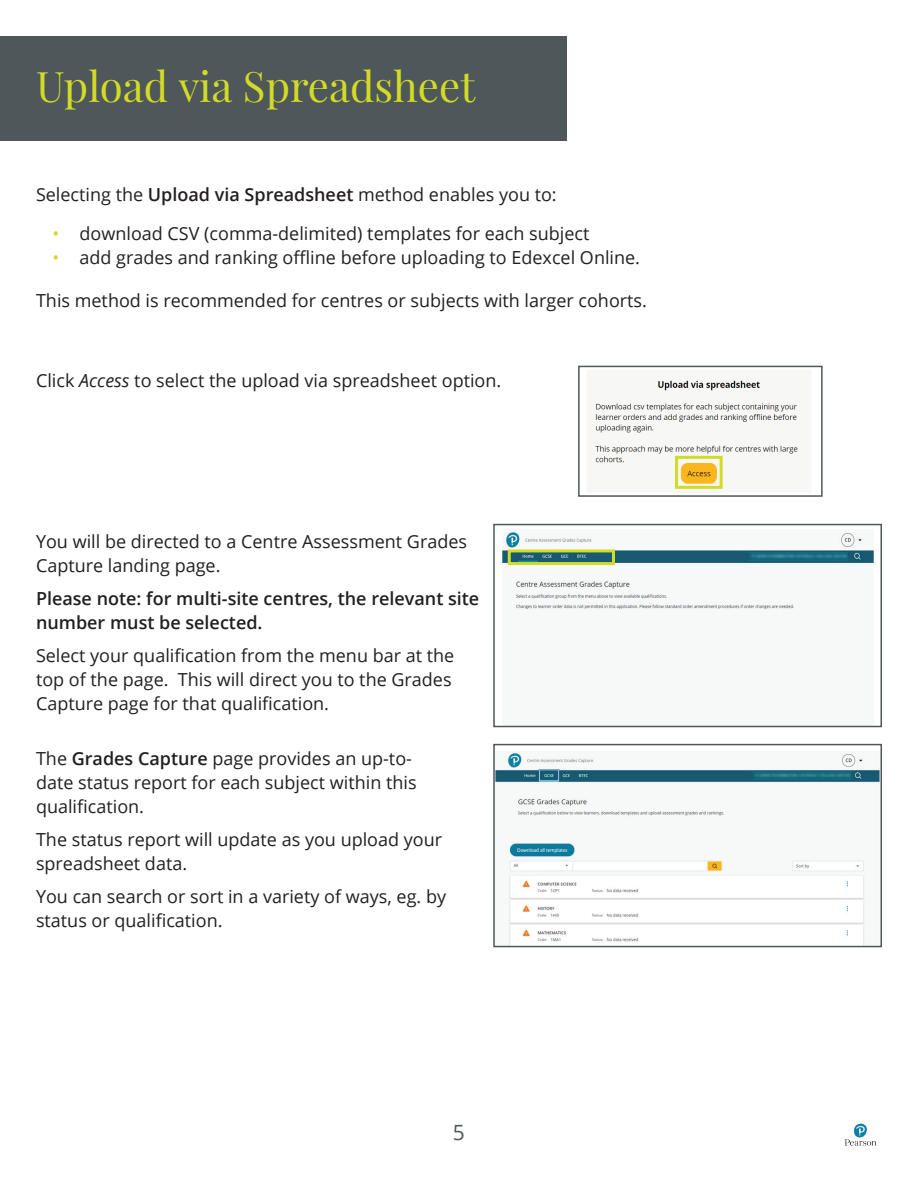
<style>
.page{position:relative;width:918px;height:1188px;background:#fff}
.page>*{position:absolute;margin:0;border:0;box-sizing:border-box;transform-origin:0 0}
.t1{font:42px "Playfair Display";color:#d2db25}
.t2{font:21px "Open Sans";color:#4e5759}
.t3{font:18px/24px "Open Sans";color:#231f20}
.t4{font:600 18px/24px "Open Sans";color:#231f20}
.s1{font-weight:600}
.s2{color:#d2db25}
.s3{font-style:italic}
</style>
<div class="page">
<img style="left:496px;top:751px;width:383px;height:193px">
<div style="left:493px;top:744px;width:389px;height:203px;border:2px solid #4e5759"></div>
<img style="left:844px;top:1123px;width:33px;height:23px">
<div style="left:1px;top:36px;width:566px;height:105px;background:#4e5759"></div>
<img style="left:595px;top:380px;width:203px;height:104px">
<div style="left:578px;top:366px;width:245px;height:131px;border:2px solid #4e5759"></div>
<div style="left:675px;top:456px;width:48px;height:33px;border:3px solid #d2db25"></div>
<img style="left:502px;top:530px;width:372px;height:80px">
<div style="left:493px;top:524px;width:389px;height:203px;border:2px solid #4e5759"></div>
<div style="left:508px;top:549px;width:107px;height:16px;border:3px solid #d2db25"></div>
<h1 class="t1" style="left:36px;top:60px;width:441px">Upload via Spreadsheet</h1>
<p class="t3" style="left:36px;top:182px;width:522px">Selecting the <span class="s1">Upload via Spreadsheet</span> method enables you to:</p>
<p class="t3" style="left:53px;top:221px;width:538px"><span class="s2">•</span> download CSV (comma-delimited) templates for each subject</p>
<p class="t3" style="left:53px;top:245px;width:589px"><span class="s2">•</span> add grades and ranking offline before uploading to Edexcel Online.</p>
<p class="t3" style="left:36px;top:288px;width:612px">This method is recommended for centres or subjects with larger cohorts.</p>
<p class="t3" style="left:36px;top:368px;width:467px">Click <span class="s3">Access</span> to select the upload via spreadsheet option.</p>
<p class="t3" style="left:36px;top:529px;width:433px">You will be directed to a Centre Assessment Grades<br>Capture landing page.</p>
<p class="t4" style="left:36px;top:586px;width:445px">Please note: for multi-site centres, the relevant site number must be selected.</p>
<p class="t3" style="left:36px;top:643px;width:420px">Select your qualification from the menu bar at the top of the page. This will direct you to the Grades<br>Capture page for that qualification.</p>
<p class="t3" style="left:36px;top:746px;width:382px">The <span class="s1">Grades Capture</span> page provides an up-to&shy;date status report for each subject within this qualification.</p>
<p class="t3" style="left:36px;top:827px;width:408px">The status report will update as you upload your spreadsheet data.</p>
<p class="t3" style="left:36px;top:884px;width:412px">You can search or sort in a variety of ways, eg. by status or qualification.</p>
<p class="t2" style="left:453px;top:1118px;width:14px">5</p>
</div>
